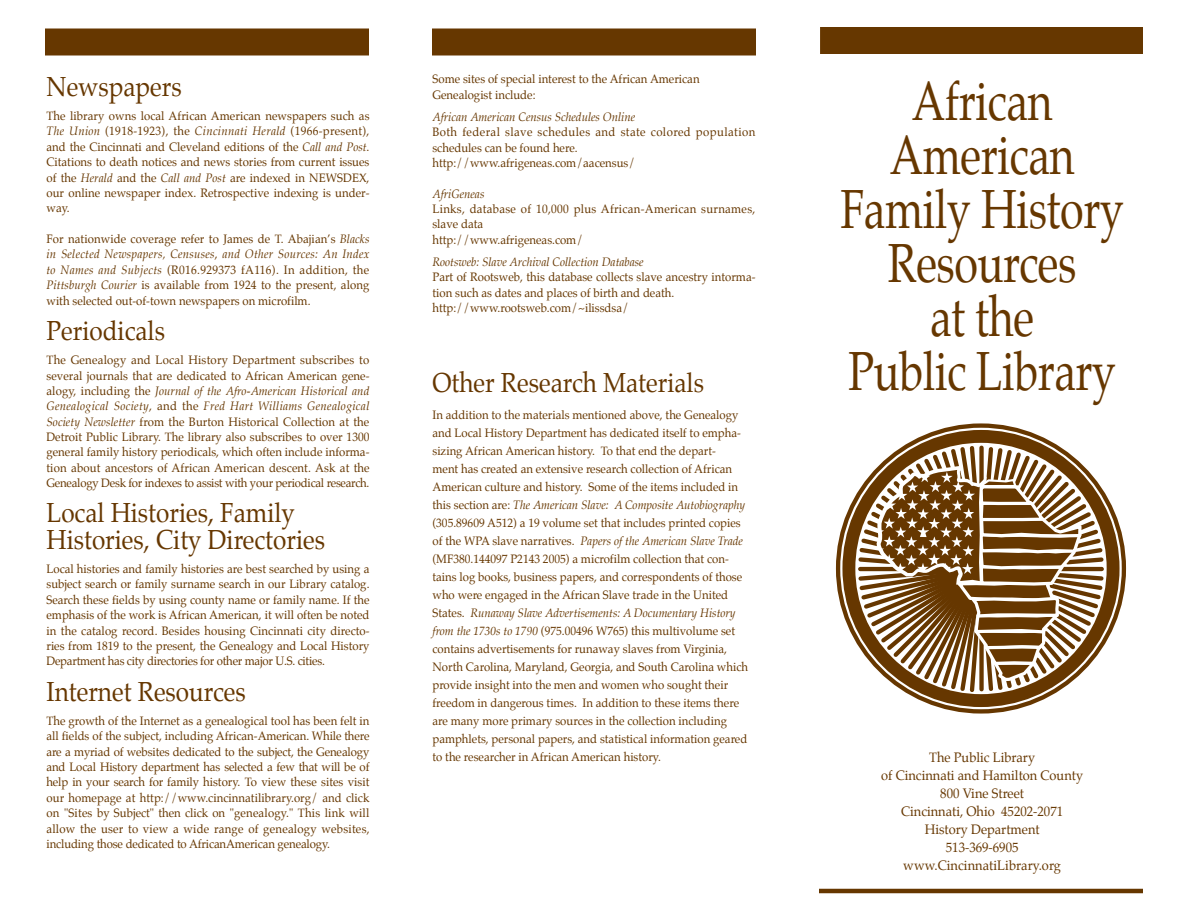
<style>
.page{position:relative;width:1188px;height:918px;background:#fff}
.page>*{position:absolute;margin:0;border:0;box-sizing:border-box;transform-origin:0 0}
.t1{font:54px/54px "Palatino";letter-spacing:-.01em;color:#663700;text-align:center;scale:.8 1}
.t2{font:27px/26.2px "Palatino";color:#663700;scale:.9 1}
.t3{font:13.5px/18px "Palatino";color:#663700;text-align:center;scale:.95 1}
.t4{font:12px/15.3px "Palatino";color:#663700;text-align:justify;scale:.95 1}
.t5{font:12px/15.3px "Palatino";letter-spacing:.02em;color:#663700;scale:.95 1}
.t6{font:italic 12px "Palatino";color:#663700;scale:.95 1}
.t7{font:12px/15.3px "Palatino";letter-spacing:.025em;color:#663700;scale:.95 1}
.s1{font-style:italic}
</style>
<div class="page">
<div style="left:45px;top:28px;width:324px;height:28px;background:#663700"></div>
<div style="left:432px;top:28px;width:324px;height:28px;background:#663700"></div>
<hr style="left:819px;top:889px;width:324px;height:4px;background:#663700">
<div style="left:820px;top:27px;width:323px;height:27px;background:#663700"></div>
<svg style="left:842px;top:430px;width:278px;height:277px"></svg>
<h2 class="t2" style="left:46px;top:76px;width:152px">Newspapers</h2>
<p class="t4" style="left:46px;top:109px;width:342px">The library owns local African American newspapers such as <span class="s1">The Union</span> (1918-1923), the <span class="s1">Cincinnati Herald</span> (1966-present), and the Cincinnati and Cleveland editions of the <span class="s1">Call and Post</span>.<br>Citations to death notices and news stories from current issues of the <span class="s1">Herald</span> and the <span class="s1">Call and Post</span> are indexed in NEWSDEX, our online newspaper index. Retrospective indexing is under&shy;way.</p>
<p class="t4" style="left:46px;top:232px;width:342px">For nationwide coverage refer to James de T. Abajian’s <span class="s1">Blacks in Selected Newspapers, Censuses</span>, <span class="s1">and Other Sources: An Index to Names and Subjects</span> (R016.929373 fA116). In addition, the <span class="s1">Pittsburgh Courier</span> is available from 1924 to the present, along with selected out-of-town newspapers on microfilm.</p>
<h2 class="t2" style="left:46px;top:320px;width:133px">Periodicals</h2>
<p class="t4" style="left:46px;top:353px;width:342px">The Genealogy and Local History Department subscribes to several journals that are dedicated to African American gene&shy;alogy, including the <span class="s1">Journal of the Afro-American Historical and Genealogical Society</span>, and the <span class="s1">Fred Hart Williams Genealogical Society Newsletter</span> from the Burton Historical Collection at the Detroit Public Library. The library also subscribes to over 1300 general family history periodicals, which often include informa&shy;tion about ancestors of African American descent. Ask at the Genealogy Desk for indexes to assist with your periodical research.</p>
<h2 class="t2" style="left:46px;top:502px;width:311px">Local Histories, Family<br>Histories, City Directories</h2>
<p class="t4" style="left:46px;top:562px;width:342px">Local histories and family histories are best searched by using a subject search or family surname search in our Library catalog.<br>Search these fields by using county name or family name. If the emphasis of the work is African American, it will often be noted in the catalog record. Besides housing Cincinnati city directo&shy;ries from 1819 to the present, the Genealogy and Local History Department has city directories for other major U.S. cities.</p>
<h2 class="t2" style="left:46px;top:681px;width:223px">Internet Resources</h2>
<p class="t4" style="left:46px;top:714px;width:342px">The growth of the Internet as a genealogical tool has been felt in all fields of the subject, including African-American. While there are a myriad of websites dedicated to the subject, the Genealogy and Local History department has selected a few that will be of help in your search for family history. To view these sites visit our homepage at http://www.cincinnatilibrary.org/ and click on "Sites by Subject" then click on "genealogy." This link will allow the user to view a wide range of genealogy websites, including those dedicated to AfricanAmerican genealogy.</p>
<p class="t4" style="left:432px;top:73px;width:283px">Some sites of special interest to the African American<br>Genealogist include:</p>
<p class="t6" style="left:432px;top:110px;width:215px">African American Census Schedules Online</p>
<p class="t5" style="left:432px;top:125px;width:341px">Both federal slave schedules and state colored population schedules can be found here. http://www.afrigeneas.com/aacensus/</p>
<p class="t6" style="left:432px;top:186px;width:56px">AfriGeneas</p>
<p class="t7" style="left:432px;top:202px;width:341px">Links, database of 10,000 plus African-American surnames, slave data<br>http://www.afrigeneas.com/</p>
<p class="t6" style="left:432px;top:255px;width:224px">Rootsweb: Slave Archival Collection Database</p>
<p class="t4" style="left:432px;top:271px;width:342px;text-align:left">Part of Rootsweb, this database collects slave ancestry intorma&shy;tion such as dates and places of birth and death. http://www.rootsweb.com/~ilissdsa/</p>
<h2 class="t2" style="left:433px;top:372px;width:303px">Other Research Materials</h2>
<p class="t4" style="left:433px;top:407px;width:334px;line-height:18px;text-align:left">In addition to the materials mentioned above, the Genealogy and Local History Department has dedicated itself to empha&shy;sizing African American history. To that end the depart-<br>ment has created an extensive research collection of African American culture and history. Some of the items included in this section are: <span class="s1">The American Slave: A Composite Autobiography </span>(305.89609 A512) a 19 volume set that includes printed copies of the WPA slave narratives. <span class="s1">Papers of the American Slave Trade </span>(MF380.144097 P2143 2005) a microfilm collection that con&shy;tains log books, business papers, and correspondents of those who were engaged in the African Slave trade in the United States. <span class="s1">Runaway Slave Advertisements: A Documentary History from the 1730s to 1790</span> (975.00496 W765) this multivolume set contains advertisements for runaway slaves from Virginia, North Carolina, Maryland, Georgia, and South Carolina which provide insight into the men and women who sought their freedom in dangerous times. In addition to these items there are many more primary sources in the collection including pamphlets, personal papers, and statistical information geared to the researcher in African American history.</p>
<h1 class="t1" style="left:840px;top:79px;width:356px">African<br>American<br>Family History<br>Resources<br>at the<br>Public Library</h1>
<p class="t3" style="left:881px;top:750px;width:214px">The Public Library<br>of Cincinnati and Hamilton County<br>800 Vine Street<br>Cincinnati, Ohio 45202-2071<br>History Department<br>513-369-6905 www.CincinnatiLibrary.org</p>
</div>
